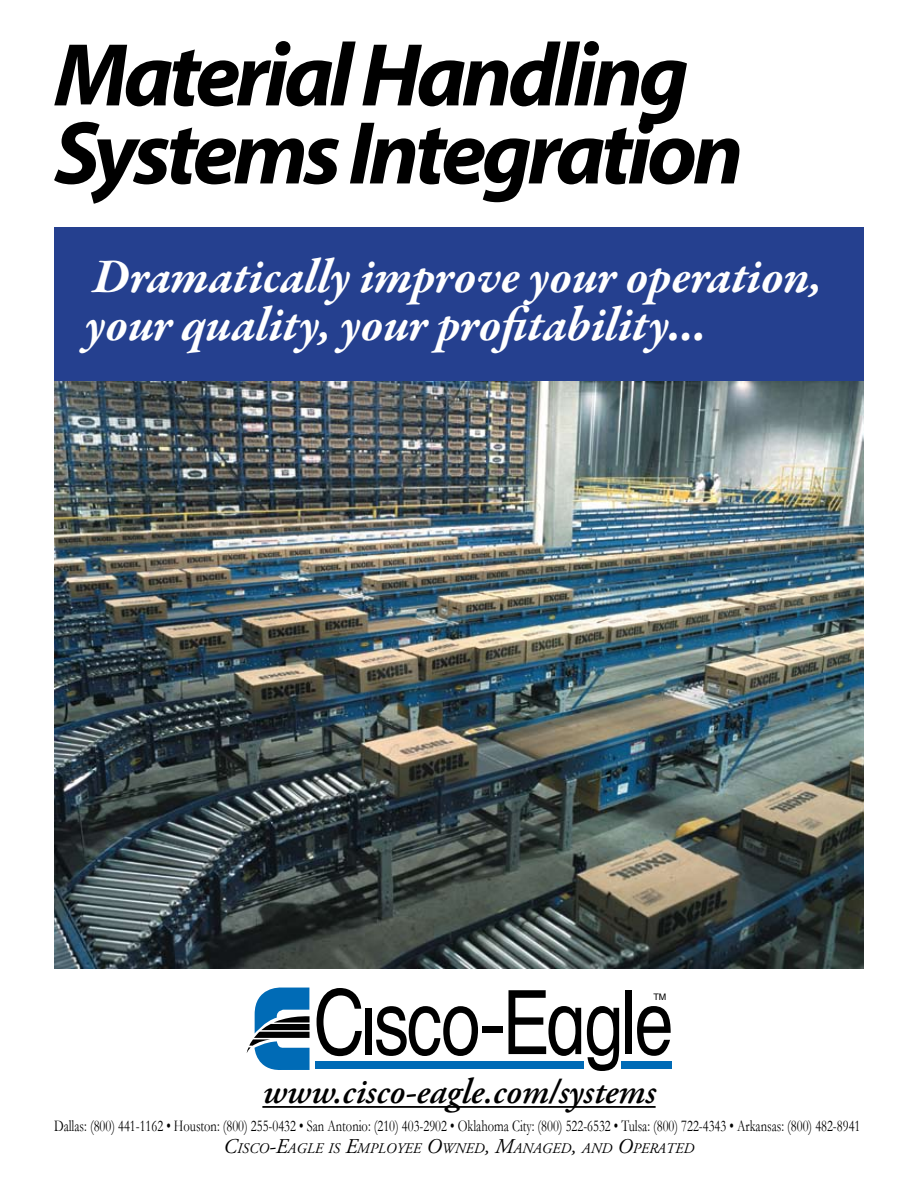
<style>
.page{position:relative;width:918px;height:1188px;background:#fff}
.page>*{position:absolute;margin:0;border:0;box-sizing:border-box;transform-origin:0 0}
.t1{font:italic 700 90px/78px "Myriad";letter-spacing:-.05em;color:#000}
.t2{font:italic 700 49.5px/48px "Garamond Premr Pro";color:#fff}
.t3{font:italic 600 36px "Adobe Garamond Pro";color:#000}
.t4{font:16.5px "Garamond";color:#000;scale:.76 1}
.t5{font:italic 14.7px "Adobe Garamond Pro";color:#000}
.t6{font:9px "Helvetica";color:#000}
.s1{font-size:21px}
</style>
<div class="page">
<div style="left:54px;top:227px;width:810px;height:156px;background:#25408f"></div>
<svg style="left:317px;top:988px;width:45px;height:68px"></svg>
<div style="left:366px;top:1008px;width:6px;height:46px;background:#000"></div>
<svg style="left:376px;top:1006px;width:102px;height:50px"></svg>
<div style="left:482px;top:1026px;width:20px;height:7px;background:#000"></div>
<svg style="left:509px;top:990px;width:72px;height:66px"></svg>
<svg style="left:587px;top:1006px;width:32px;height:65px"></svg>
<div style="left:626px;top:990px;width:6px;height:64px;background:#000"></div>
<svg style="left:637px;top:1006px;width:34px;height:50px"></svg>
<div style="left:315px;top:1062px;width:269px;height:7px;background:#006bb6"></div>
<div style="left:621px;top:1062px;width:50px;height:7px;background:#006bb6"></div>
<svg style="left:246px;top:987px;width:64px;height:83px"></svg>
<img style="left:54px;top:381px;width:810px;height:588px">
<hr style="left:262px;top:1106px;width:394px;height:2px;background:#000">
<h1 class="t1" style="left:54px;top:39px;width:691px">Material Handling<br>Systems Integration</h1>
<h2 class="t2" style="left:85px;top:255px;width:739px">Dramatically improve your operation, your quality, your profitability...</h2>
<p class="t6" style="left:653px;top:989px;width:14px">TM</p>
<h3 class="t3" style="left:262px;top:1071px;width:395px">www.cisco-eagle.com/systems</h3>
<p class="t4" style="left:54px;top:1116px;width:1063px">Dallas: (800) 441-1162 • Houston: (800) 255-0432 • San Antonio: (210) 403-2902 • Oklahoma City: (800) 522-6532 • Tulsa: (800) 722-4343 • Arkansas: (800) 482-8941</p>
<p class="t5" style="left:224px;top:1139px;width:472px"><span class="s1">C</span>ISCO<span class="s1">-E</span>AGLE IS <span class="s1">E</span>MPLOYEE <span class="s1">O</span>WNED<span class="s1">, M</span>ANAGED<span class="s1">,</span> AND <span class="s1">O</span>PERATED</p>
</div>
